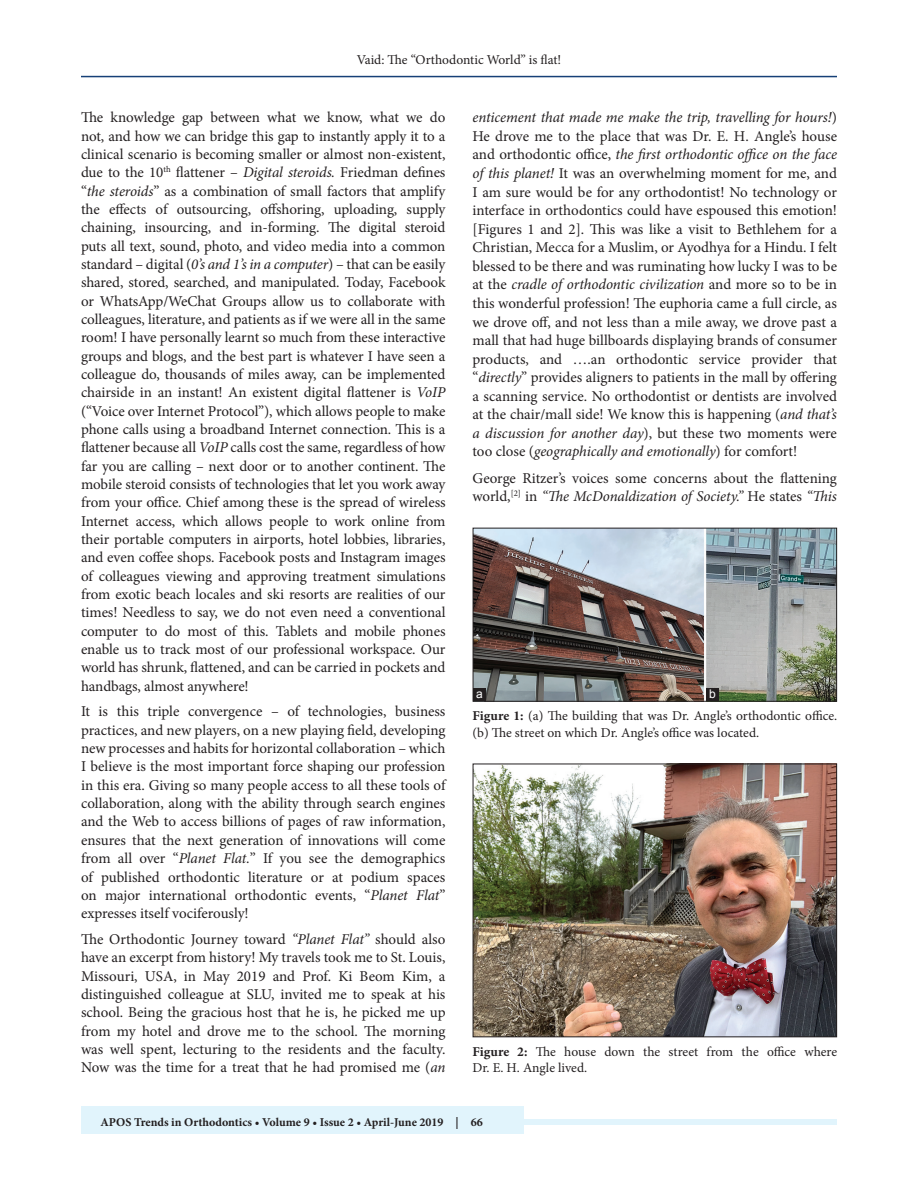
<style>
.page{position:relative;width:918px;height:1188px;background:#fff}
.page>*{position:absolute;margin:0;border:0;box-sizing:border-box;transform-origin:0 0}
.TX{font:15px/18.3px "Minion Pro";letter-spacing:-.005em;color:#231f20;text-align:justify}
.FGC{font:13.5px/16.5px "Minion Pro";color:#231f20}
.JF{font:700 12px "Minion Pro";color:#231f20}
.LABEL{font:12px "Arial";color:#fff}
.s1{font-style:italic}
.s2{font-weight:700}
</style>
<div class="page">
<hr style="left:81px;top:76px;width:756px;height:1px;background:#164077">
<div style="left:81px;top:1119px;width:756px;height:6px;background:#e1f4fc"></div>
<div style="left:81px;top:1106px;width:443px;height:28px;background:#e1f4fc"></div>
<img style="left:475px;top:766px;width:360px;height:269px">
<div style="left:473px;top:764px;width:364px;height:273px;border:1px solid #231f20"></div>
<img style="left:475px;top:530px;width:360px;height:169px">
<div style="left:473px;top:528px;width:364px;height:173px;border:1px solid #231f20"></div>
<div style="left:473px;top:688px;width:13px;height:13px;background:#231f20"></div>
<div style="left:706px;top:688px;width:13px;height:13px;background:#231f20"></div>
<p class="FGC" style="left:357px;top:51px;width:206px">Vaid: The “Orthodontic World” is flat!</p>
<p class="TX" style="left:81px;top:108px;width:366px">The knowledge gap between what we know, what we do not, and how we can bridge this gap to instantly apply it to a clinical scenario is becoming smaller or almost non-existent, due to the 10<sup>th</sup> flattener – <span class="s1">Digital steroids.</span> Friedman defines “<span class="s1">the steroids</span>” as a combination of small factors that amplify the effects of outsourcing, offshoring, uploading, supply chaining, insourcing, and in-forming. The digital steroid puts all text, sound, photo, and video media into a common standard – digital (<span class="s1">0’s and 1’s in a computer</span>) – that can be easily shared, stored, searched, and manipulated. Today, Facebook or WhatsApp/WeChat Groups allow us to collaborate with colleagues, literature, and patients as if we were all in the same room! I have personally learnt so much from these interactive groups and blogs, and the best part is whatever I have seen a colleague do, thousands of miles away, can be implemented chairside in an instant! An existent digital flattener is <span class="s1">VoIP </span>(“Voice over Internet Protocol”), which allows people to make phone calls using a broadband Internet connection. This is a flattener because all <span class="s1">VoIP</span> calls cost the same, regardless of how far you are calling – next door or to another continent. The mobile steroid consists of technologies that let you work away from your office. Chief among these is the spread of wireless Internet access, which allows people to work online from their portable computers in airports, hotel lobbies, libraries, and even coffee shops. Facebook posts and Instagram images of colleagues viewing and approving treatment simulations from exotic beach locales and ski resorts are realities of our times! Needless to say, we do not even need a conventional computer to do most of this. Tablets and mobile phones enable us to track most of our professional workspace. Our world has shrunk, flattened, and can be carried in pockets and handbags, almost anywhere!</p>
<p class="TX" style="left:81px;top:703px;width:366px">It is this triple convergence – of technologies, business practices, and new players, on a new playing field, developing new processes and habits for horizontal collaboration – which I believe is the most important force shaping our profession in this era. Giving so many people access to all these tools of collaboration, along with the ability through search engines and the Web to access billions of pages of raw information, ensures that the next generation of innovations will come from all over “<span class="s1">Planet Flat.</span>” If you see the demographics of published orthodontic literature or at podium spaces on major international orthodontic events, “<span class="s1">Planet Flat</span>” expresses itself vociferously!</p>
<p class="TX" style="left:81px;top:930px;width:366px">The Orthodontic Journey toward <span class="s1">“Planet Flat”</span> should also have an excerpt from history! My travels took me to St. Louis, Missouri, USA, in May 2019 and Prof. Ki Beom Kim, a distinguished colleague at SLU, invited me to speak at his school. Being the gracious host that he is, he picked me up from my hotel and drove me to the school. The morning was well spent, lecturing to the residents and the faculty.<br>Now was the time for a treat that he had promised me (<span class="s1">an</span></p>
<p class="TX" style="left:472px;top:108px;width:366px"><span class="s1">enticement that made me make the trip, travelling for hours!</span>)<br>He drove me to the place that was Dr. E. H. Angle’s house and orthodontic office, <span class="s1">the first orthodontic office on the face of this planet!</span> It was an overwhelming moment for me, and I am sure would be for any orthodontist! No technology or interface in orthodontics could have espoused this emotion! [Figures 1 and 2]. This was like a visit to Bethlehem for a Christian, Mecca for a Muslim, or Ayodhya for a Hindu. I felt blessed to be there and was ruminating how lucky I was to be at the <span class="s1">cradle of orthodontic civilization</span> and more so to be in this wonderful profession! The euphoria came a full circle, as we drove off, and not less than a mile away, we drove past a mall that had huge billboards displaying brands of consumer products, and ….an orthodontic service provider that “<span class="s1">directly</span>” provides aligners to patients in the mall by offering a scanning service. No orthodontist or dentists are involved at the chair/mall side! We know this is happening (<span class="s1">and that’s a discussion for another day</span>), but these two moments were too close (<span class="s1">geographically and emotionally</span>) for comfort!</p>
<p class="TX" style="left:472px;top:469px;width:366px">George Ritzer’s voices some concerns about the flattening world,<sup>[2]</sup> in <span class="s1">“The McDonaldization of Society.”</span> He states <span class="s1">“This</span></p>
<p class="LABEL" style="left:476px;top:686px;width:8px">a</p>
<p class="LABEL" style="left:709px;top:686px;width:8px">b</p>
<p class="FGC" style="left:472px;top:708px;width:366px"><span class="s2">Figure 1:</span> (a) The building that was Dr. Angle’s orthodontic office. (b) The street on which Dr. Angle’s office was located.</p>
<p class="FGC" style="left:472px;top:1043px;width:366px"><span class="s2">Figure 2:</span> The house down the street from the office where<br>Dr. E. H. Angle lived.</p>
<p class="JF" style="left:100px;top:1113px;width:384px">APOS Trends in Orthodontics • Volume 9 • Issue 2 • April-June 2019 | 66</p>
</div>
